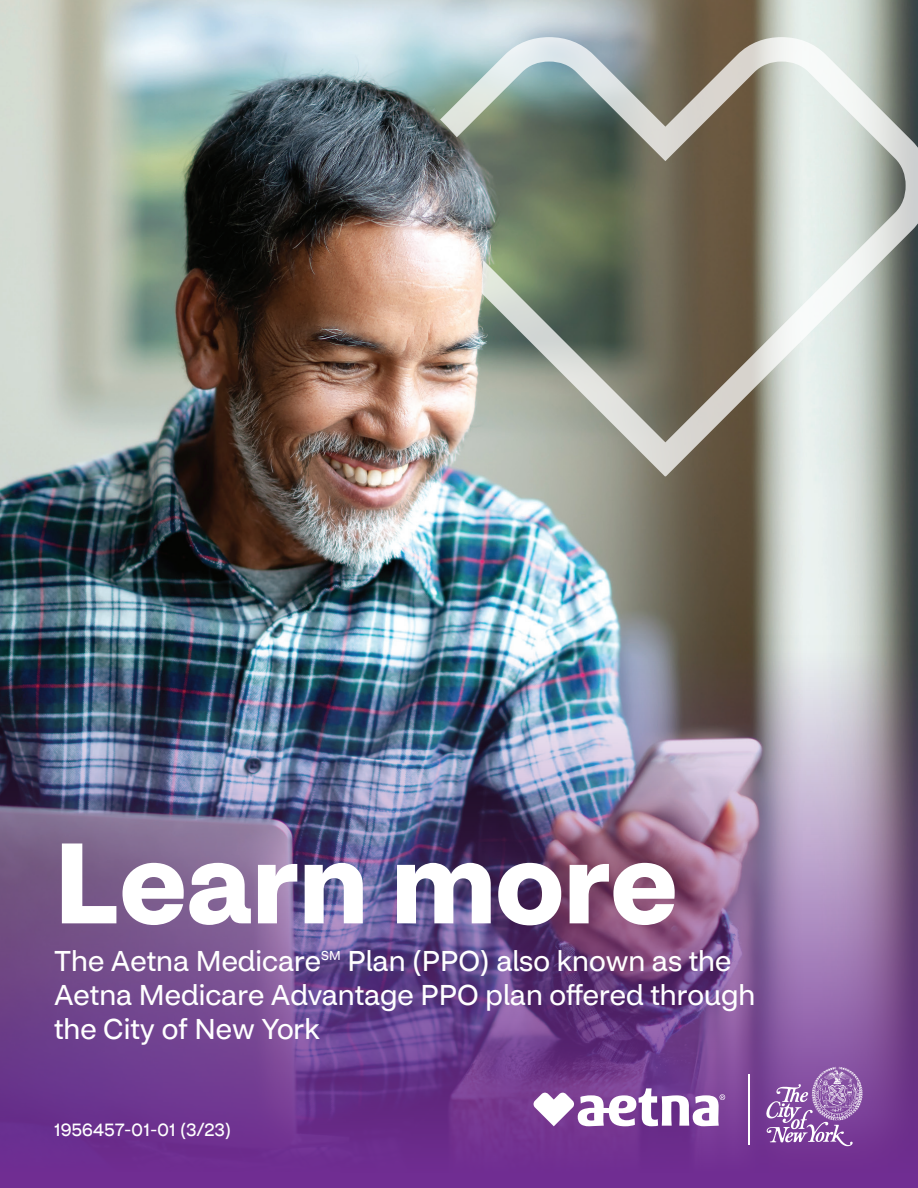
<style>
.page{position:relative;width:918px;height:1188px;background:#fff}
.page>*{position:absolute;margin:0;border:0;box-sizing:border-box;transform-origin:0 0}
.t1{font:700 112.5px "CVS Health Sans";color:#fff}
.t2{font:28.5px/34.2px "CVS Health Sans";color:#fff}
.t3{font:18px "CVS Health Sans";color:#fff}
</style>
<div class="page">
<img style="left:0;top:0;width:918px;height:635px">
<img style="left:0;top:635px;width:918px;height:553px">
<img style="left:766px;top:1067px;width:97px;height:80px">
<hr style="left:748px;top:1074px;width:2px;height:71px;background:#fff">
<svg style="left:533px;top:1088px;width:192px;height:38px"></svg>
<img style="left:401px;top:37px;width:517px;height:439px">
<p class="t1" style="left:54px;top:813px;width:625px">Learn more</p>
<p class="t2" style="left:54px;top:944px;width:703px">The Aetna Medicare<sup>SM</sup> Plan (PPO) also known as the<br>Aetna Medicare Advantage PPO plan offered through the City of New York</p>
<p class="t3" style="left:54px;top:1119px;width:179px">1956457-01-01 (3/23)</p>
</div>
